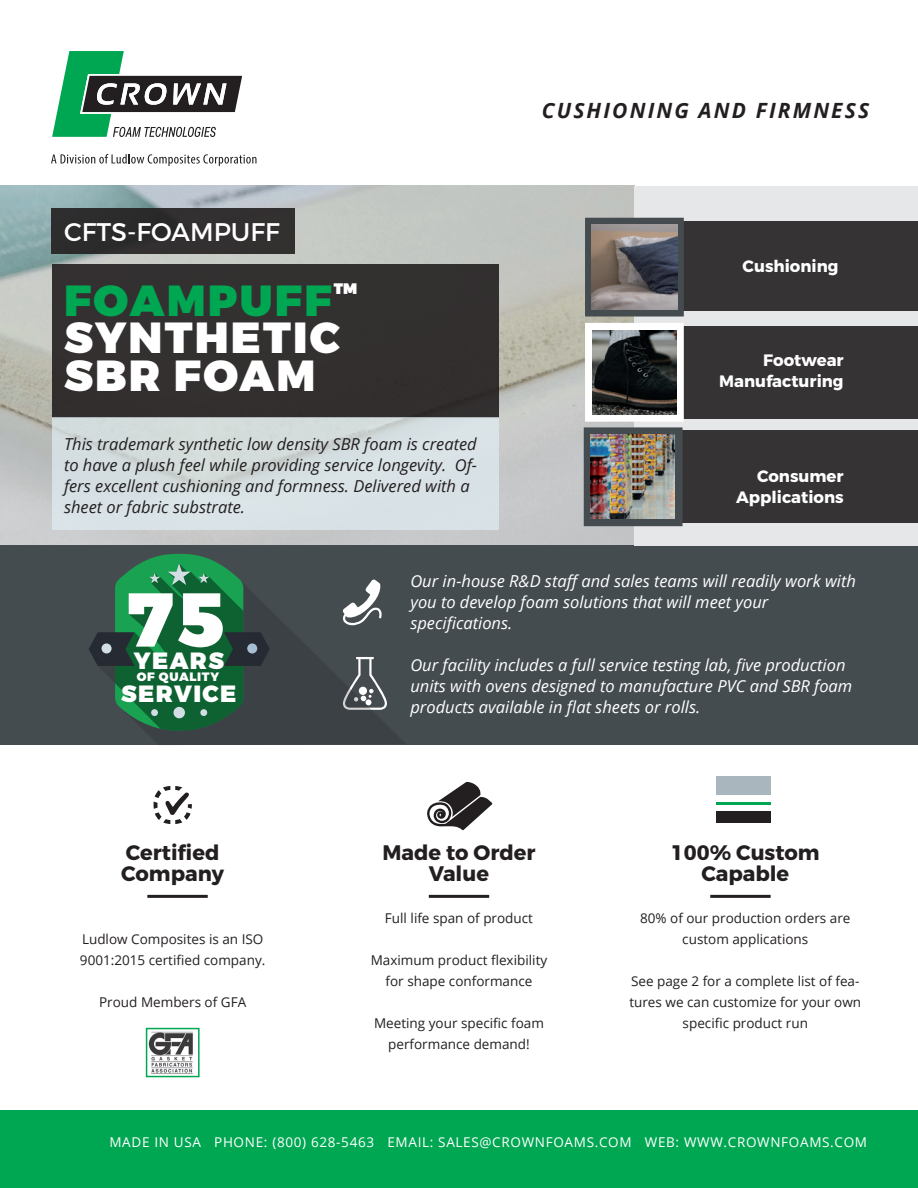
<style>
.page{position:relative;width:918px;height:1188px;background:#fff}
.page>*{position:absolute;margin:0;border:0;box-sizing:border-box;transform-origin:0 0}
.t1{font:900 75.9px "Montserrat";color:#fff}
.t2{font:900 43.5px/37.5px "Montserrat";letter-spacing:.05em;color:#fff}
.t3{font:25.5px "Montserrat";color:#fff}
.t4{font:900 23.55px/33px "Montserrat";letter-spacing:.06em;color:#fff;text-align:center}
.t5{font:700 21px/21px "Montserrat";color:#231f20;text-align:center}
.t6{font:italic 700 21px "Open Sans";letter-spacing:.1em;color:#231f20}
.t7{font:italic 16.5px/21px "Open Sans";color:#fff}
.t8{font:italic 16.5px/21px "Open Sans";color:#231f20}
.t9{font:700 16.5px/21px "Montserrat";color:#fff;text-align:right}
.t10{font:13.5px/21px "Open Sans";color:#231f20;text-align:center}
.t11{font:13.5px "Open Sans";letter-spacing:.05em;color:#fff}
.t12{font:900 12.15px "Montserrat";letter-spacing:.06em;color:#fff}
.s1{color:#00a752}
</style>
<div class="page">
<img style="left:0;top:186px;width:634px;height:360px">
<div style="left:0;top:546px;width:918px;height:199px;background:#454c50"></div>
<div style="left:0;top:1111px;width:918px;height:77px;background:#00a752"></div>
<hr style="left:147px;top:895px;width:61px;height:3px;background:#231f20">
<hr style="left:429px;top:895px;width:60px;height:3px;background:#231f20">
<hr style="left:710px;top:895px;width:61px;height:3px;background:#231f20">
<div style="left:52px;top:264px;width:447px;height:153px;background:#333030"></div>
<div style="left:51px;top:208px;width:243px;height:46px;background:#322f30"></div>
<hr style="left:716px;top:802px;width:55px;height:3px;background:#00a752">
<div style="left:716px;top:811px;width:55px;height:12px;background:#231f20"></div>
<div style="left:716px;top:777px;width:55px;height:18px;background:#a9b6be"></div>
<svg style="left:52px;top:417px;width:447px;height:112px;background:#d5dee1"></svg>
<img style="left:149px;top:1031px;width:44px;height:43px">
<div style="left:146px;top:1028px;width:54px;height:49px;border:2px solid #00a752"></div>
<div style="left:634px;top:186px;width:284px;height:360px;background:#e6e7e9"></div>
<svg style="left:154px;top:786px;width:38px;height:38px"></svg>
<svg style="left:427px;top:782px;width:65px;height:48px"></svg>
<svg style="left:51px;top:154px;width:205px;height:12px"></svg>
<svg style="left:52px;top:51px;width:191px;height:86px"></svg>
<div style="left:604px;top:221px;width:314px;height:90px;background:#363334"></div>
<svg style="left:585px;top:218px;width:99px;height:99px;background:#4e5357"></svg>
<div style="left:604px;top:326px;width:314px;height:93px;background:#363334"></div>
<svg style="left:585px;top:323px;width:99px;height:99px;fill:#fff"></svg>
<div style="left:602px;top:431px;width:316px;height:92px;background:#363334"></div>
<div style="left:584px;top:427px;width:99px;height:99px;border:8px solid #454c50"></div>
<svg style="left:145px;top:579px;width:260px;height:166px"></svg>
<svg style="left:89px;top:554px;width:181px;height:177px"></svg>
<div style="left:173px;top:707px;width:12px;height:11px;background:#d2dee3;border-radius:50%"></div>
<div style="left:200px;top:709px;width:7px;height:7px;background:#d2dee3;border-radius:50%"></div>
<div style="left:151px;top:709px;width:7px;height:7px;background:#d2dee3;border-radius:50%"></div>
<img style="left:592px;top:330px;width:85px;height:84px">
<img style="left:591px;top:225px;width:86px;height:84px">
<img style="left:591px;top:434px;width:84px;height:85px">
<h3 class="t3" style="left:64px;top:216px;width:217px">CFTS-FOAMPUFF</h3>
<h2 class="t2" style="left:64px;top:283px;width:295px"><span class="s1">FOAMPUFF</span><sup>™<br></sup>SYNTHETIC<br>SBR FOAM</h2>
<p class="t8" style="left:64px;top:433px;width:414px">This trademark synthetic low density SBR foam is created to have a plush feel while providing service longevity. Of&shy;fers excellent cushioning and formness. Delivered with a sheet or fabric substrate.</p>
<h3 class="t6" style="left:542px;top:95px;width:329px">CUSHIONING AND FIRMNESS</h3>
<p class="t9" style="left:743px;top:255px;width:97px">Cushioning</p>
<p class="t9" style="left:719px;top:350px;width:126px">Footwear<br>Manufacturing</p>
<p class="t9" style="left:736px;top:465px;width:109px">Consumer<br>Applications</p>
<h1 class="t1" style="left:126px;top:572px;width:100px">75</h1>
<h3 class="t4" style="left:121px;top:645px;width:117px">YEARS<br>SERVICE</h3>
<p class="t12" style="left:137px;top:669px;width:84px">OF QUALITY</p>
<h3 class="t5" style="left:121px;top:842px;width:104px;text-align:left">Certified<br>Company</h3>
<p class="t10" style="left:80px;top:928px;width:187px;text-align:left">Ludlow Composites is an ISO<br>9001:2015 certified company.</p>
<p class="t10" style="left:99px;top:991px;width:149px">Proud Members of GFA</p>
<p class="t7" style="left:410px;top:570px;width:447px">Our in-house R&amp;D staff and sales teams will readily work with you to develop foam solutions that will meet your specifications.</p>
<p class="t7" style="left:410px;top:654px;width:443px">Our facility includes a full service testing lab, five production units with ovens designed to manufacture PVC and SBR foam products available in flat sheets or rolls.</p>
<h3 class="t5" style="left:383px;top:842px;width:154px">Made to Order<br>Value</h3>
<p class="t10" style="left:385px;top:907px;width:150px">Full life span of product</p>
<p class="t10" style="left:371px;top:949px;width:178px">Maximum product flexibility for shape conformance</p>
<p class="t10" style="left:374px;top:1012px;width:171px">Meeting your specific foam performance demand!</p>
<h3 class="t5" style="left:671px;top:842px;width:150px">100% Custom<br>Capable</h3>
<p class="t10" style="left:640px;top:907px;width:212px">80% of our production orders are custom applications</p>
<p class="t10" style="left:629px;top:970px;width:233px">See page 2 for a complete list of fea&shy;tures we can customize for your own specific product run</p>
<p class="t11" style="left:109px;top:1133px;width:759px">MADE IN USA PHONE: (800) 628-5463 EMAIL: SALES@CROWNFOAMS.COM WEB: WWW.CROWNFOAMS.COM</p>
</div>
